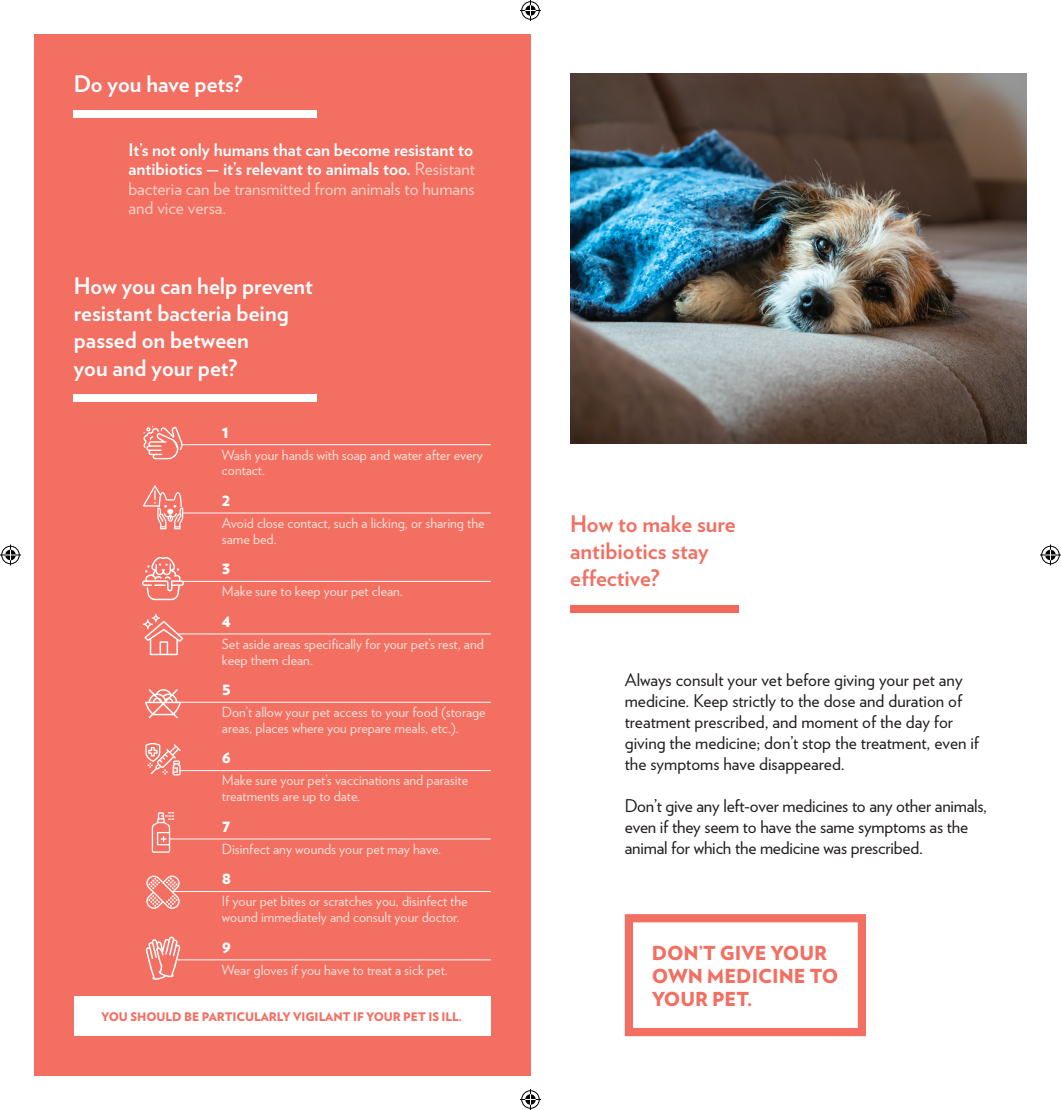
<style>
.page{position:relative;width:1061px;height:1110px;background:#fff}
.page>*{position:absolute;margin:0;border:0;box-sizing:border-box;transform-origin:0 0}
.t1{font:700 22.75px/27.3px "Verlag";color:#fff}
.t2{font:700 22.75px "Verlag";color:#f26f62}
.t3{font:900 19.25px/23.1px "Verlag";color:#f26f62}
.t4{font:17.5px/21px "Verlag";color:#231f20}
.t5{font:700 17.5px/19.2px "Verlag";color:#fff;text-align:justify}
.t6{font:900 17.5px "Verlag";color:#fff}
.t7{font:14px/15.8px "Verlag";color:#fddfd4}
.t8{font:900 11.9px "Verlag";color:#f26f62}
.s1{font-weight:400;color:#fcd0c4}
</style>
<div class="page">
<div style="left:34px;top:34px;width:496px;height:1042px;background:#f26f62"></div>
<div style="left:570px;top:605px;width:169px;height:7px;background:#f2695c"></div>
<img style="left:570px;top:74px;width:456px;height:370px">
<div style="left:624px;top:914px;width:242px;height:122px;border:8px solid #f26f62"></div>
<div style="left:74px;top:110px;width:243px;height:8px;background:#fff"></div>
<div style="left:74px;top:394px;width:243px;height:7px;background:#fff"></div>
<hr style="left:182px;top:444px;width:309px;height:1px;background:#fff">
<hr style="left:182px;top:513px;width:309px;height:1px;background:#fff">
<hr style="left:183px;top:581px;width:308px;height:1px;background:#fff">
<hr style="left:177px;top:634px;width:314px;height:1px;background:#fff">
<hr style="left:178px;top:702px;width:313px;height:1px;background:#fff">
<hr style="left:180px;top:770px;width:311px;height:1px;background:#fff">
<hr style="left:170px;top:839px;width:321px;height:1px;background:#fff">
<hr style="left:172px;top:891px;width:319px;height:1px;background:#fff">
<hr style="left:177px;top:960px;width:314px;height:1px;background:#fff">
<svg style="left:145px;top:743px;width:36px;height:32px"></svg>
<div style="left:74px;top:997px;width:417px;height:39px;background:#fff"></div>
<svg style="left:143px;top:426px;width:40px;height:33px"></svg>
<svg style="left:146px;top:936px;width:34px;height:44px"></svg>
<svg style="left:145px;top:689px;width:36px;height:29px"></svg>
<svg style="left:142px;top:557px;width:42px;height:43px"></svg>
<svg style="left:143px;top:614px;width:40px;height:41px"></svg>
<svg style="left:143px;top:485px;width:40px;height:44px"></svg>
<svg style="left:146px;top:875px;width:34px;height:34px"></svg>
<svg style="left:152px;top:812px;width:22px;height:41px"></svg>
<svg style="left:520px;top:0;width:21px;height:21px"></svg>
<svg style="left:520px;top:1089px;width:21px;height:21px"></svg>
<svg style="left:0;top:544px;width:21px;height:21px"></svg>
<svg style="left:1040px;top:544px;width:20px;height:21px"></svg>
<p class="t1" style="left:74px;top:69px;width:170px">Do you have pets?</p>
<p class="t5" style="left:128px;top:139px;width:348px">It’s not only humans that can become resistant to antibiotics — it’s relevant to animals too. <span class="s1">Resistant bacteria can be transmitted from animals to humans and vice versa.</span></p>
<p class="t1" style="left:74px;top:271px;width:241px">How you can help prevent resistant bacteria being passed on between<br>you and your pet?</p>
<p class="t6" style="left:222px;top:417px;width:9px">1</p>
<p class="t7" style="left:222px;top:446px;width:262px">Wash your hands with soap and water after every contact.</p>
<p class="t6" style="left:222px;top:485px;width:10px">2</p>
<p class="t7" style="left:222px;top:514px;width:264px">Avoid close contact, such a licking, or sharing the same bed.</p>
<p class="t6" style="left:222px;top:553px;width:10px">3</p>
<p class="t7" style="left:222px;top:583px;width:182px">Make sure to keep your pet clean.</p>
<p class="t6" style="left:222px;top:606px;width:11px">4</p>
<p class="t7" style="left:222px;top:635px;width:263px">Set aside areas specifically for your pet’s rest, and keep them clean.</p>
<p class="t6" style="left:222px;top:674px;width:10px">5</p>
<p class="t7" style="left:222px;top:703px;width:265px">Don’t allow your pet access to your food (storage areas, places where you prepare meals, etc.).</p>
<p class="t6" style="left:222px;top:743px;width:11px">6</p>
<p class="t7" style="left:222px;top:772px;width:248px">Make sure your pet’s vaccinations and parasite treatments are up to date.</p>
<p class="t6" style="left:222px;top:811px;width:10px">7</p>
<p class="t7" style="left:222px;top:840px;width:221px">Disinfect any wounds your pet may have.</p>
<p class="t6" style="left:222px;top:864px;width:11px">8</p>
<p class="t7" style="left:222px;top:893px;width:247px">If your pet bites or scratches you, disinfect the wound immediately and consult your doctor.</p>
<p class="t6" style="left:222px;top:932px;width:11px">9</p>
<p class="t7" style="left:222px;top:961px;width:227px">Wear gloves if you have to treat a sick pet.</p>
<p class="t8" style="left:101px;top:1007px;width:362px">YOU SHOULD BE PARTICULARLY VIGILANT IF YOUR PET IS ILL.</p>
<p class="t2" style="left:570px;top:506px;width:167px">How to make sure</p>
<p class="t2" style="left:570px;top:533px;width:140px">antibiotics stay</p>
<p class="t2" style="left:570px;top:560px;width:91px">effective?</p>
<p class="t4" style="left:624px;top:669px;width:356px">Always consult your vet before giving your pet any medicine. Keep strictly to the dose and duration of treatment prescribed, and moment of the day for giving the medicine; don’t stop the treatment, even if the symptoms have disappeared.</p>
<p class="t4" style="left:624px;top:795px;width:364px">Don’t give any left-over medicines to any other animals, even if they seem to have the same symptoms as the animal for which the medicine was prescribed.</p>
<p class="t3" style="left:651px;top:940px;width:188px">DON’T GIVE YOUR<br>OWN MEDICINE TO<br>YOUR PET.</p>
</div>
